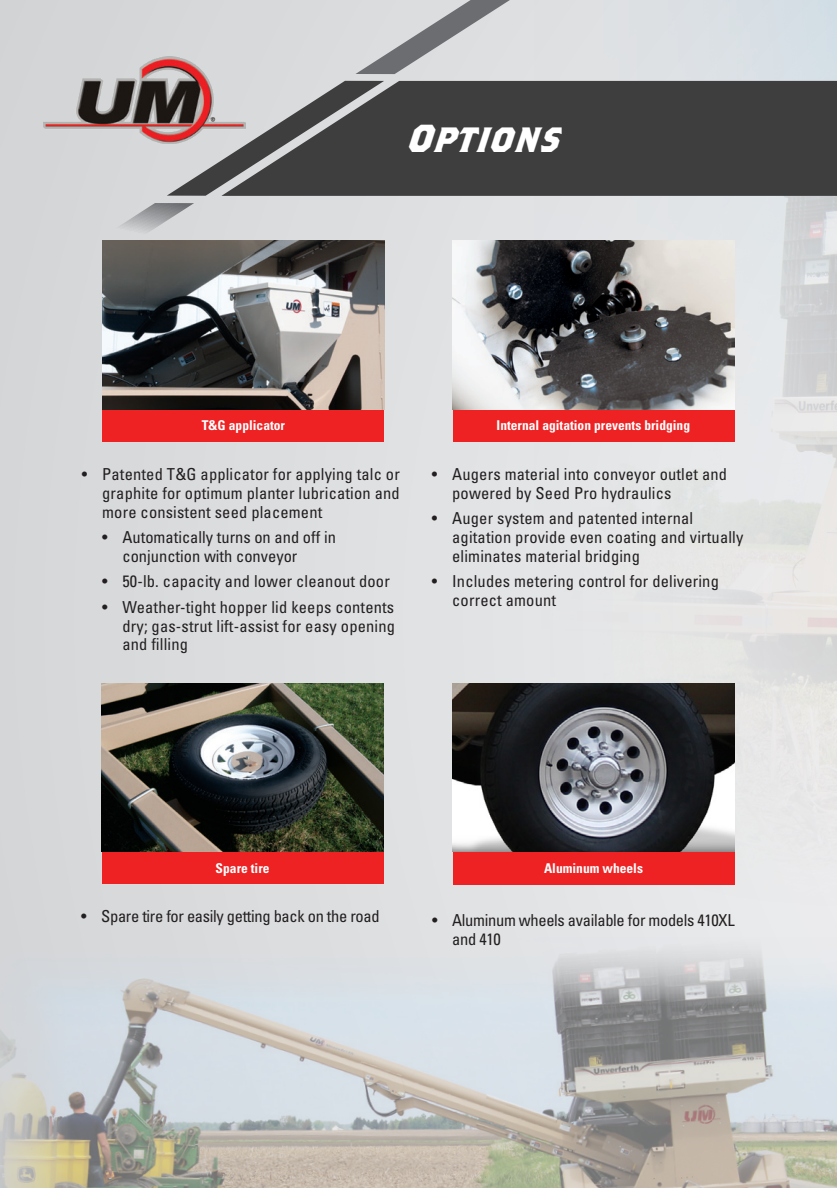
<style>
.page{position:relative;width:837px;height:1188px;background:#d9dadc}
.page>*{position:absolute;margin:0;border:0;box-sizing:border-box;transform-origin:0 0}
.t1{font:italic 700 39px "Brothers OT";color:#fff;scale:.95 1}
.t2{font:condensed 16.5px/18.8px "Univers";letter-spacing:.01em;color:#231f20}
.t3{font:condensed 16.5px/18.8px "Univers";letter-spacing:-.02em;color:#231f20}
.t4{font:700 condensed 13.5px "Univers";color:#fff}
</style>
<div class="page">
<img style="left:0;top:943px;width:837px;height:245px">
<img style="left:468px;top:0;width:369px;height:943px">
<svg style="left:836px;top:1050px;width:1px;height:138px"></svg>
<svg style="left:355px;top:0;width:155px;height:74px"></svg>
<svg style="left:102px;top:203px;width:92px;height:239px"></svg>
<img style="left:44px;top:57px;width:165px;height:86px">
<svg style="left:167px;top:81px;width:54px;height:115px"></svg>
<svg style="left:221px;top:81px;width:616px;height:115px;background:#4c4c4d"></svg>
<div style="left:103px;top:409px;width:281px;height:33px;background:#ee2123"></div>
<img style="left:103px;top:241px;width:281px;height:168px">
<div style="left:453px;top:409px;width:281px;height:33px;background:#ee2123"></div>
<img style="left:453px;top:241px;width:281px;height:168px">
<div style="left:102px;top:852px;width:282px;height:32px;background:#ee2123"></div>
<img style="left:102px;top:683px;width:282px;height:169px">
<div style="left:453px;top:852px;width:282px;height:32px;background:#ee2123"></div>
<img style="left:453px;top:684px;width:282px;height:168px">
<p class="t4" style="left:202px;top:417px;width:85px">T&amp;G applicator</p>
<p class="t1" style="left:405px;top:121px;width:175px">Options</p>
<p class="t4" style="left:497px;top:417px;width:195px">Internal agitation prevents bridging</p>
<p class="t2" style="left:102px;top:465px;width:299px;text-align:justify;text-indent:-20px">• Patented T&amp;G applicator for applying talc or graphite for optimum planter lubrication and more consistent seed placement</p>
<p class="t2" style="left:122px;top:528px;width:215px;text-indent:-20px">• Automatically turns on and off in conjunction with conveyor</p>
<p class="t2" style="left:102px;top:572px;width:289px">• 50-lb. capacity and lower cleanout door</p>
<p class="t2" style="left:122px;top:597px;width:274px;text-align:justify;text-indent:-20px">• Weather-tight hopper lid keeps contents dry; gas-strut lift-assist for easy opening and filling</p>
<p class="t2" style="left:452px;top:465px;width:276px;text-indent:-20px">• Augers material into conveyor outlet and powered by Seed Pro hydraulics</p>
<p class="t2" style="left:452px;top:509px;width:293px;text-indent:-20px">• Auger system and patented internal agitation provide even coating and virtually eliminates material bridging</p>
<p class="t2" style="left:452px;top:572px;width:268px;text-indent:-20px">• Includes metering control for delivering correct amount</p>
<p class="t4" style="left:216px;top:859px;width:55px">Spare tire</p>
<p class="t3" style="left:81px;top:907px;width:300px">• Spare tire for easily getting back on the road</p>
<p class="t4" style="left:544px;top:860px;width:100px">Aluminum wheels</p>
<p class="t3" style="left:452px;top:910px;width:284px;text-indent:-20px">• Aluminum wheels available for models 410XL and 410</p>
</div>
